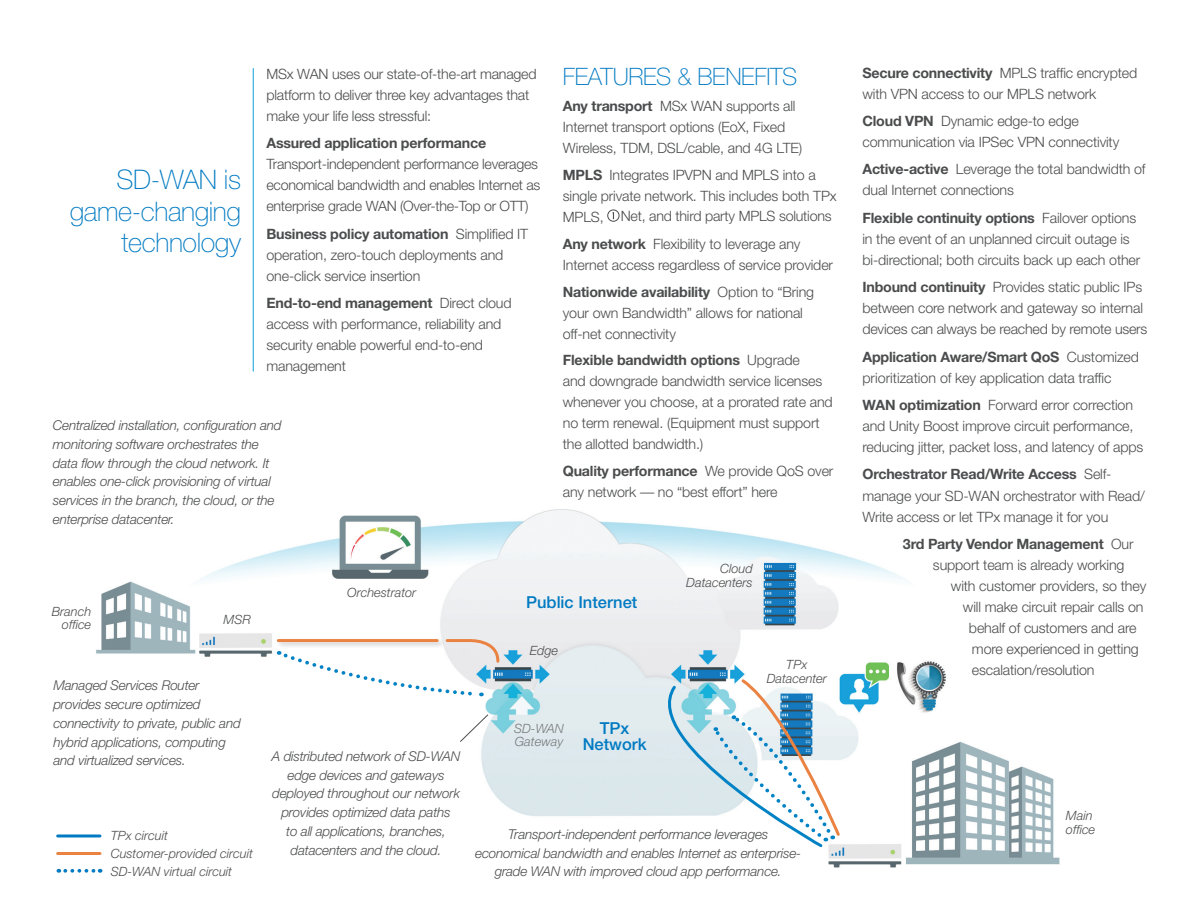
<style>
.page{position:relative;width:1188px;height:918px;background:#fff}
.page>*{position:absolute;margin:0;border:0;box-sizing:border-box;transform-origin:0 0}
.t1{font:100 27px/31.5px "Helvetica Neue";letter-spacing:-.015em;color:#007ac2;text-align:right}
.t2{font:100 24px "Helvetica Neue";letter-spacing:-.015em;color:#007ac2}
.t3{font:500 16.5px/16.5px "Helvetica Neue";color:#007ac2;text-align:center}
.t4{font:300 14.25px/21px "Helvetica Neue";letter-spacing:-.01em;color:#4b4c4d}
.t5{font:700 14.25px "Helvetica Neue";letter-spacing:-.015em;color:#4b4c4d}
.t6{font:italic 300 13.5px/18.8px "Helvetica Neue";letter-spacing:-.015em;color:#4b4c4d;text-align:center}
.t7{font:italic 300 12.75px/13.5px "Helvetica Neue";color:#4b4c4d;text-align:right}
.t8{font:italic 300 12.75px/13.5px "Helvetica Neue";color:#76787b}
.s1{font-weight:700}
.s2{font-weight:300}
</style>
<div class="page">
<img style="left:60px;top:509px;width:1000px;height:364px">
<div style="left:607px;top:210px;width:12px;height:12px;border:1px solid #4b4c4d;border-radius:50%"></div>
<svg style="left:612px;top:212px;width:2px;height:7px"></svg>
<hr style="left:253px;top:68px;width:1px;height:304px;background:#0ca0dc">
<hr style="left:58px;top:834px;width:42px;height:3px;background:#007ac2">
<div style="left:275px;top:637px;width:171px;height:13px;background:#231f20;opacity:.25"></div>
<hr style="left:278px;top:639px;width:159px;height:3px;background:#ea8241">
<svg style="left:279px;top:638px;width:222px;height:60px"></svg>
<svg style="left:459px;top:714px;width:30px;height:29px"></svg>
<hr style="left:58px;top:852px;width:42px;height:3px;background:#ea8241">
<svg style="left:65px;top:869px;width:36px;height:4px"></svg>
<svg style="left:638px;top:677px;width:203px;height:172px"></svg>
<h1 class="t1" style="left:70px;top:164px;width:173px">SD-WAN is game-changing technology</h1>
<p class="t4" style="left:267px;top:63px;width:272px">MSx WAN uses our state-of-the-art managed platform to deliver three key advantages that make your life less stressful:</p>
<p class="t5" style="left:267px;top:134px;width:221px">Assured application performance</p>
<p class="t4" style="left:267px;top:153px;width:275px">Transport-independent performance leverages economical bandwidth and enables Internet as enterprise grade WAN (Over-the-Top or OTT)</p>
<p class="t4" style="left:267px;top:223px;width:263px"><span class="s1">Business policy automation</span> Simplified IT operation, zero-touch deployments and one-click service insertion</p>
<p class="t4" style="left:267px;top:292px;width:247px"><span class="s1">End-to-end management</span> Direct cloud access with performance, reliability and security enable powerful end-to-end management</p>
<p class="t6" style="left:53px;top:416px;width:230px;text-align:left">Centralized installation, configuration and monitoring software orchestrates the data flow through the cloud network. It enables one-click provisioning of virtual services in the branch, the cloud, or the enterprise datacenter.</p>
<h2 class="t2" style="left:563px;top:63px;width:236px">FEATURES &amp; BENEFITS</h2>
<p class="t4" style="left:563px;top:95px;width:241px"><span class="s1">Any transport</span> MSx WAN supports all<br>Internet transport options (EoX, Fixed<br>Wireless, TDM, DSL/cable, and 4G LTE)</p>
<p class="t4" style="left:563px;top:164px;width:275px"><span class="s1">MPLS</span> Integrates IPVPN and MPLS into a single private network. This includes both TPx<br>MPLS, Net, and third party MPLS solutions</p>
<p class="t4" style="left:563px;top:233px;width:272px"><span class="s1">Any network</span> Flexibility to leverage any<br>Internet access regardless of service provider</p>
<p class="t4" style="left:563px;top:281px;width:253px"><span class="s1">Nationwide availability</span> Option to “Bring your own Bandwidth” allows for national off-net connectivity</p>
<p class="t4" style="left:563px;top:350px;width:271px"><span class="s1">Flexible bandwidth options</span> Upgrade<br>and downgrade bandwidth service licenses whenever you choose, at a prorated rate and no term renewal. (Equipment must support the allotted bandwidth.)</p>
<p class="t4" style="left:563px;top:461px;width:272px"><span class="s1">Quality performance</span> We provide QoS over any network — no “best effort” here</p>
<p class="t7" style="left:52px;top:604px;width:41px">Branch office</p>
<p class="t7" style="left:224px;top:613px;width:29px">MSR</p>
<p class="t6" style="left:53px;top:676px;width:189px;text-align:left">Managed Services Router provides secure optimized connectivity to private, public and hybrid applications, computing and virtualized services.</p>
<p class="t7" style="left:111px;top:827px;width:144px;line-height:18px;text-align:left">TPx circuit<br>Customer-provided circuit<br>SD-WAN virtual circuit</p>
<p class="t7" style="left:347px;top:585px;width:70px">Orchestrator</p>
<p class="t3" style="left:526px;top:594px;width:113px">Public Internet</p>
<p class="t7" style="left:530px;top:643px;width:30px">Edge</p>
<p class="t7" style="left:686px;top:562px;width:68px">Cloud<br>Datacenters</p>
<p class="t7" style="left:767px;top:658px;width:62px;text-align:center">TPx<br>Datacenter</p>
<p class="t6" style="left:272px;top:746px;width:190px">A distributed network of SD-WAN edge devices and gateways deployed throughout our network provides optimized data paths<br>to all applications, branches, datacenters and the cloud.</p>
<p class="t8" style="left:514px;top:721px;width:51px">SD-WAN<br>Gateway</p>
<p class="t3" style="left:583px;top:719px;width:65px">TPx<br>Network</p>
<p class="t6" style="left:475px;top:824px;width:327px">Transport-independent performance leverages economical bandwidth and enables Internet as enterprise&shy;grade WAN with improved cloud app performance.</p>
<p class="t4" style="left:862px;top:62px;width:276px"><span class="s1">Secure connectivity</span> MPLS traffic encrypted with VPN access to our MPLS network</p>
<p class="t4" style="left:862px;top:110px;width:258px"><span class="s1">Cloud VPN</span> Dynamic edge-to edge communication via IPSec VPN connectivity</p>
<p class="t4" style="left:862px;top:158px;width:285px"><span class="s1">Active-active</span> Leverage the total bandwidth of dual Internet connections</p>
<p class="t4" style="left:862px;top:207px;width:279px"><span class="s1">Flexible continuity options</span> Failover options in the event of an unplanned circuit outage is bi-directional; both circuits back up each other</p>
<p class="t4" style="left:862px;top:276px;width:286px"><span class="s1">Inbound continuity</span> Provides static public IPs between core network and gateway so internal devices can always be reached by remote users</p>
<p class="t4" style="left:862px;top:346px;width:278px"><span class="s1">Application Aware/Smart QoS</span> Customized prioritization of key application data traffic</p>
<p class="t4" style="left:862px;top:394px;width:282px"><span class="s1">WAN optimization</span> Forward error correction and Unity Boost improve circuit performance, reducing jitter, packet loss, and latency of apps</p>
<p class="t4" style="left:862px;top:464px;width:284px"><span class="s1">Orchestrator Read/Write Access</span> Self&shy;manage your SD-WAN orchestrator with Read/<br>Write access or let TPx manage it for you</p>
<p class="t5" style="left:903px;top:535px;width:232px">3rd Party Vendor Management <span class="s2">Our</span></p>
<p class="t4" style="left:933px;top:554px;width:193px">support team is already working</p>
<p class="t4" style="left:951px;top:575px;width:197px">with customer providers, so they</p>
<p class="t4" style="left:963px;top:596px;width:182px">will make circuit repair calls on</p>
<p class="t4" style="left:969px;top:617px;width:169px">behalf of customers and are</p>
<p class="t4" style="left:972px;top:638px;width:168px">more experienced in getting</p>
<p class="t4" style="left:972px;top:659px;width:124px">escalation/resolution</p>
<p class="t7" style="left:1066px;top:809px;width:31px;text-align:left">Main office</p>
</div>
